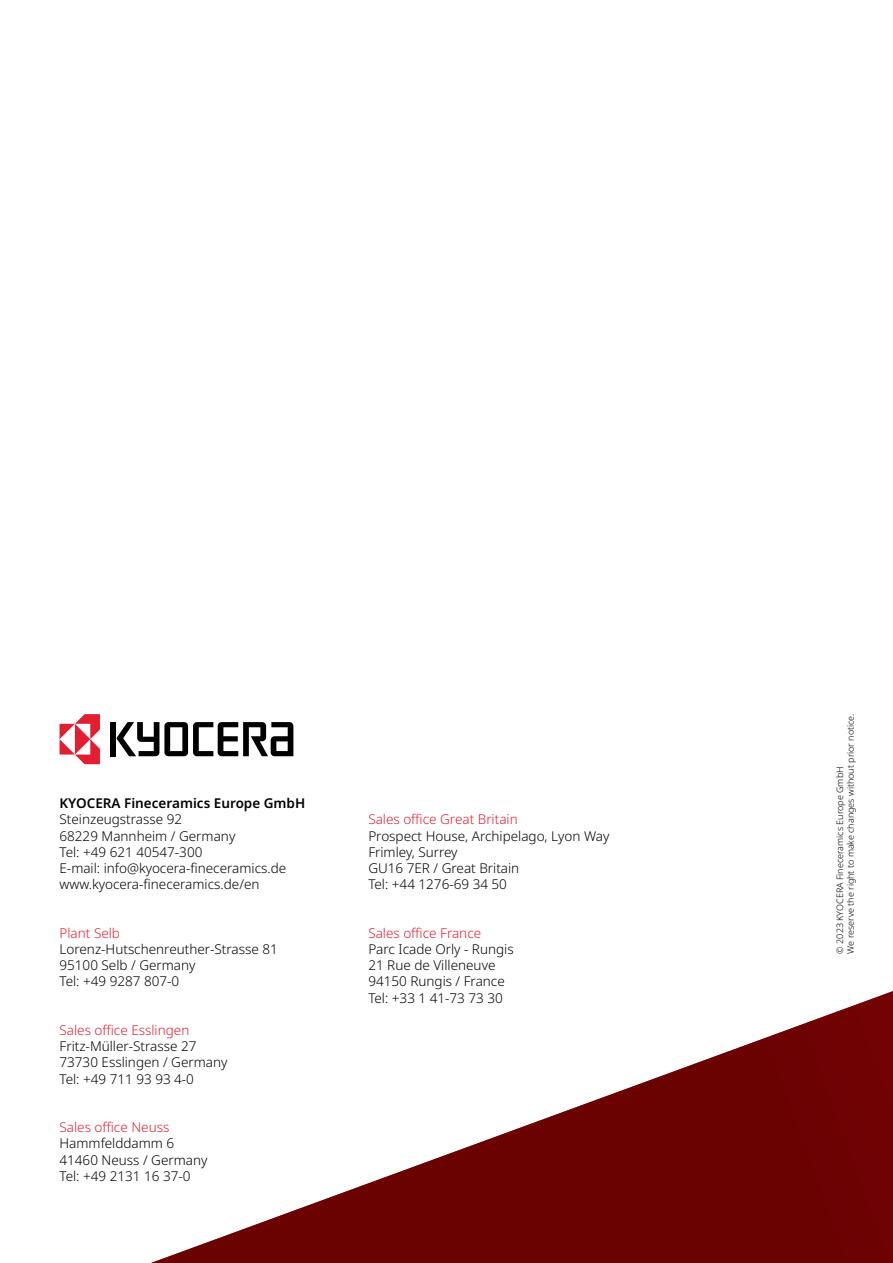
<style>
.page{position:relative;width:893px;height:1263px;background:#fff}
.page>*{position:absolute;margin:0;border:0;box-sizing:border-box;transform-origin:0 0}
.t1{font:300 13.5px/16.2px "Noto Sans";color:#000}
.t2{font:300 13.5px "Noto Sans";color:#e31e30}
.t3{font:600 13.5px "Noto Sans";color:#000}
.t4{font:300 9px/10.8px "Noto Sans";color:#000}
</style>
<div class="page">
<svg style="left:151px;top:991px;width:742px;height:272px"></svg>
<div style="left:110px;top:722px;width:6px;height:34px;background:#000"></div>
<svg style="left:116px;top:722px;width:177px;height:34px"></svg>
<svg style="left:60px;top:714px;width:40px;height:50px"></svg>
<p class="t3" style="left:60px;top:794px;width:247px">KYOCERA Fineceramics Europe GmbH</p>
<p class="t1" style="left:60px;top:812px;width:228px">Steinzeugstrasse 92<br>68229 Mannheim / Germany<br>Tel: +49 621 40547-300<br>E-mail: info@kyocera-fineceramics.de www.kyocera-fineceramics.de/en</p>
<p class="t2" style="left:60px;top:923px;width:62px">Plant Selb</p>
<p class="t1" style="left:60px;top:941px;width:220px">Lorenz-Hutschenreuther-Strasse 81<br>95100 Selb / Germany<br>Tel: +49 9287 807-0</p>
<p class="t2" style="left:60px;top:1021px;width:131px">Sales office Esslingen</p>
<p class="t1" style="left:60px;top:1038px;width:169px">Fritz-Müller-Strasse 27<br>73730 Esslingen / Germany<br>Tel: +49 711 93 93 4-0</p>
<p class="t2" style="left:60px;top:1118px;width:111px">Sales office Neuss</p>
<p class="t1" style="left:60px;top:1136px;width:149px">Hammfelddamm 6<br>41460 Neuss / Germany<br>Tel: +49 2131 16 37-0</p>
<p class="t2" style="left:368px;top:810px;width:151px">Sales office Great Britain</p>
<p class="t1" style="left:368px;top:828px;width:243px">Prospect House, Archipelago, Lyon Way<br>Frimley, Surrey<br>GU16 7ER / Great Britain<br>Tel: +44 1276-69 34 50</p>
<p class="t2" style="left:368px;top:923px;width:114px">Sales office France</p>
<p class="t1" style="left:368px;top:941px;width:147px">Parc Icade Orly - Rungis<br>21 Rue de Villeneuve<br>94150 Rungis / France<br>Tel: +33 1 41-73 73 30</p>
<p class="t4" style="left:835px;top:953px;width:242px;rotate:-90deg">© 2023 KYOCERA Fineceramics Europe GmbH<br>We reserve the right to make changes without prior notice.</p>
</div>
